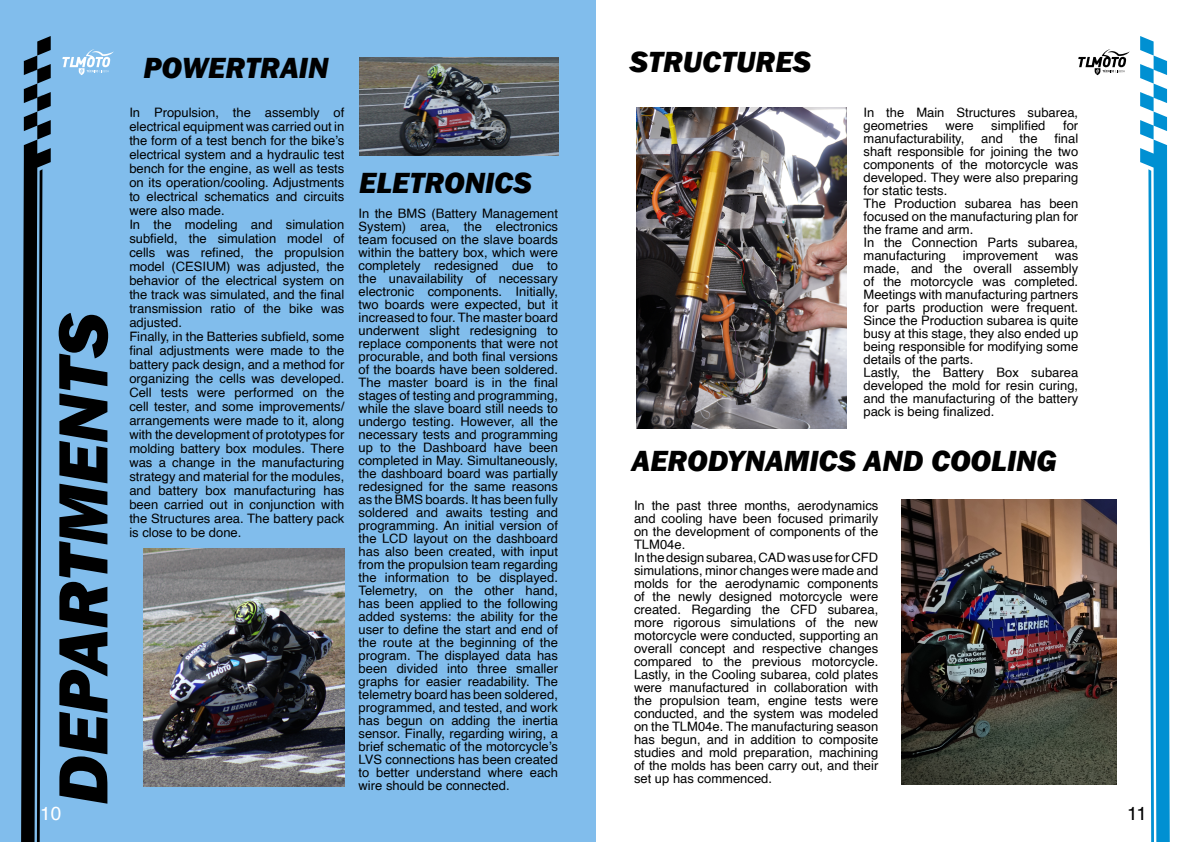
<style>
.page{position:relative;width:1191px;height:842px;background:#fff}
.page>*{position:absolute;margin:0;border:0;box-sizing:border-box;transform-origin:0 0}
.t1{font:italic 800 72px "Franklin Gothic";color:#000}
.t2{font:italic 800 30px "Franklin Gothic";color:#000}
.t3{font:19px "Helvetica";color:#fff}
.t4{font:19px "Helvetica";color:#000}
.t5{font:13px/13px "Helvetica";color:#000}
</style>
<div class="page">
<div style="left:0;top:0;width:595px;height:842px;background:#81bdec"></div>
<svg style="left:21px;top:36px;width:30px;height:806px"></svg>
<svg style="left:62px;top:49px;width:52px;height:26px"></svg>
<svg style="left:1140px;top:36px;width:29px;height:806px"></svg>
<svg style="left:1078px;top:49px;width:51px;height:26px"></svg>
<img style="left:902px;top:500px;width:214px;height:285px">
<img style="left:636px;top:107px;width:210px;height:322px">
<img style="left:359px;top:58px;width:200px;height:97px">
<img style="left:143px;top:549px;width:201px;height:238px">
<h1 class="t1" style="left:36px;top:805px;width:494px;rotate:-90deg">DEPARTMENTS</h1>
<h2 class="t2" style="left:143px;top:49px;width:186px">POWERTRAIN</h2>
<p class="t5" style="left:129px;top:106px;width:216px;line-height:14px">In Propulsion, the assembly of electrical equipment was carried out in the form of a test bench for the bike’s electrical system and a hydraulic test bench for the engine, as well as tests on its operation/cooling. Adjustments to electrical schematics and circuits were also made.<br>In the modeling and simulation subfield, the simulation model of cells was refined, the propulsion model (CESIUM) was adjusted, the behavior of the electrical system on the track was simulated, and the final transmission ratio of the bike was adjusted.<br>Finally, in the Batteries subfield, some final adjustments were made to the battery pack design, and a method for organizing the cells was developed.<br>Cell tests were performed on the cell tester, and some improvements/ arrangements were made to it, along with the development of prototypes for molding battery box modules. There was a change in the manufacturing strategy and material for the modules, and battery box manufacturing has been carried out in conjunction with the Structures area. The battery pack is close to be done.</p>
<h2 class="t2" style="left:359px;top:164px;width:174px">ELETRONICS</h2>
<p class="t5" style="left:358px;top:207px;width:201px;text-align:justify">In the BMS (Battery Management System) area, the electronics team focused on the slave boards within the battery box, which were completely redesigned due to the unavailability of necessary electronic components. Initially, two boards were expected, but it increased to four. The master board underwent slight redesigning to replace components that were not procurable, and both final versions of the boards have been soldered.<br>The master board is in the final stages of testing and programming, while the slave board still needs to undergo testing. However, all the necessary tests and programming up to the Dashboard have been completed in May. Simultaneously, the dashboard board was partially redesigned for the same reasons as the BMS boards. It has been fully soldered and awaits testing and programming. An initial version of the LCD layout on the dashboard has also been created, with input from the propulsion team regarding the information to be displayed.<br>Telemetry, on the other hand, has been applied to the following added systems: the ability for the user to define the start and end of the route at the beginning of the program. The displayed data has been divided into three smaller graphs for easier readability. The telemetry board has been soldered, programmed, and tested, and work has begun on adding the inertia sensor. Finally, regarding wiring, a brief schematic of the motorcycle’s LVS connections has been created to better understand where each wire should be connected.</p>
<h2 class="t2" style="left:629px;top:42px;width:183px">STRUCTURES</h2>
<p class="t5" style="left:863px;top:106px;width:216px">In the Main Structures subarea, geometries</p>
<p class="t5" style="left:945px;top:119px;width:30px">were</p>
<p class="t5" style="left:991px;top:119px;width:56px">simplified</p>
<p class="t5" style="left:1063px;top:119px;width:17px">for</p>
<p class="t5" style="left:863px;top:132px;width:102px">manufacturability,</p>
<p class="t5" style="left:981px;top:132px;width:23px">and</p>
<p class="t5" style="left:1019px;top:132px;width:20px">the</p>
<p class="t5" style="left:863px;top:132px;width:216px;text-indent:191px">final shaft responsible for joining the two components of the motorcycle was developed. They were also preparing for static tests.<br>The Production subarea has been focused on the manufacturing plan for the frame and arm.<br>In the Connection Parts subarea, manufacturing</p>
<p class="t5" style="left:963px;top:249px;width:77px">improvement</p>
<p class="t5" style="left:863px;top:249px;width:216px;text-indent:192px">was made, and the overall assembly of the motorcycle was completed.<br>Meetings with manufacturing partners for parts production were frequent.<br>Since the Production subarea is quite busy at this stage, they also ended up being responsible for modifying some details of the parts.<br>Lastly, the Battery Box subarea developed the mold for resin curing, and the manufacturing of the battery pack is being finalized.</p>
<h2 class="t2" style="left:631px;top:441px;width:427px">AERODYNAMICS AND COOLING</h2>
<p class="t5" style="left:634px;top:499px;width:246px">In the past three months, aerodynamics and cooling have been focused primarily on the development of components of the TLM04e.<br>In the design subarea, CAD was use for CFD simulations, minor changes were made and molds for the aerodynamic components of the newly designed motorcycle were created. Regarding the CFD subarea, more rigorous simulations of the new motorcycle were conducted, supporting an overall concept and respective changes compared to the previous motorcycle.<br>Lastly, in the Cooling subarea, cold plates were manufactured in collaboration with the propulsion team, engine tests were conducted, and the system was modeled on the TLM04e. The manufacturing season has begun, and in addition to composite studies and mold preparation, machining of the molds has been carry out, and their set up has commenced.</p>
<h3 class="t3" style="left:40px;top:799px;width:23px">10</h3>
<h3 class="t4" style="left:1127px;top:799px;width:21px">11</h3>
</div>
